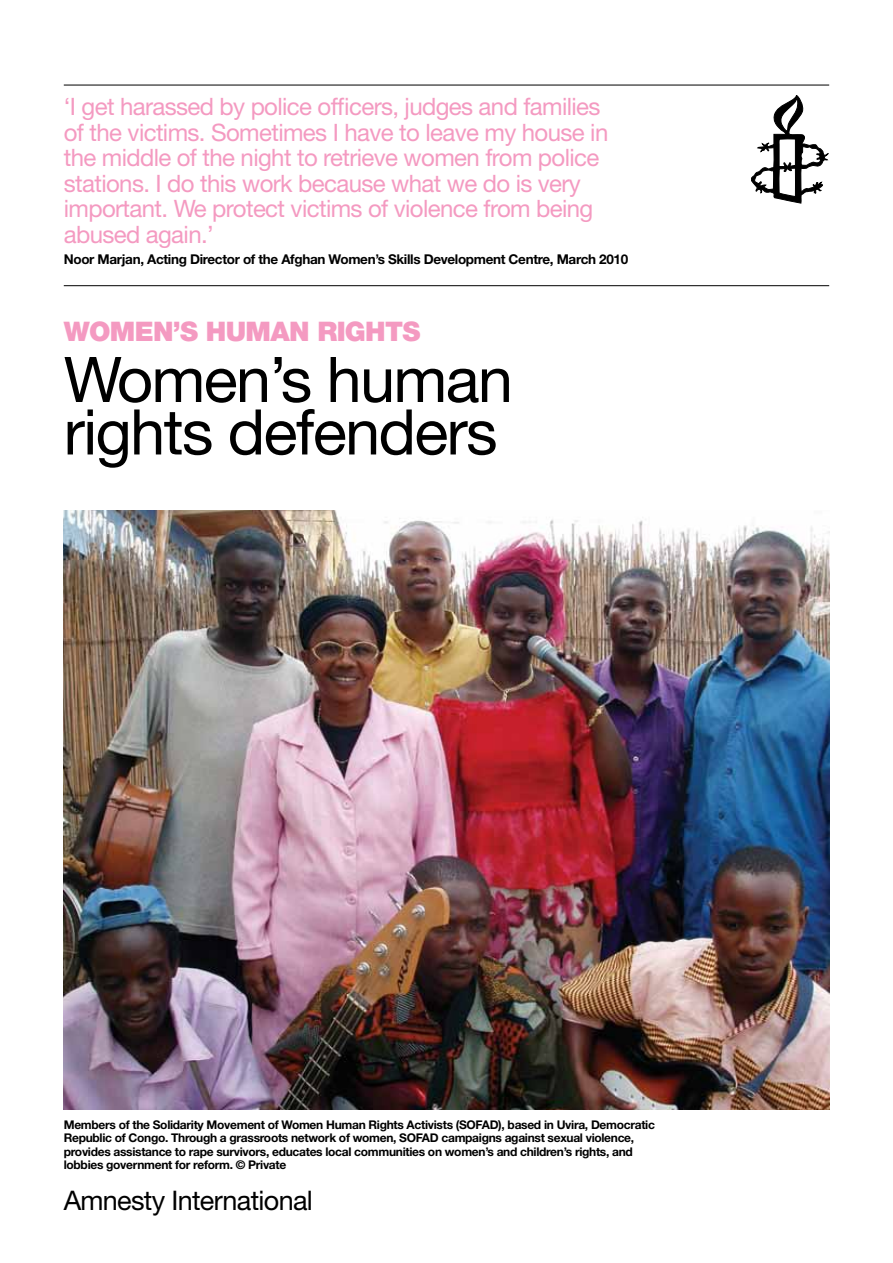
<style>
.page{position:relative;width:893px;height:1263px;background:#fff}
.page>*{position:absolute;margin:0;border:0;box-sizing:border-box;transform-origin:0 0}
.t1{font:63px/52.5px "Helvetica Neue";letter-spacing:-.025em;color:#000}
.t2{font:27px "Helvetica Neue";letter-spacing:-.025em;color:#000}
.t3{font:900 27px "Helvetica Neue";letter-spacing:-.025em;color:#f49ac1}
.t4{font:24px/25.5px "Helvetica Neue";letter-spacing:-.025em;color:#f49ac1}
.t5{font:700 13.5px "Helvetica Neue";letter-spacing:-.025em;color:#000}
.t6{font:700 12px/13.5px "Helvetica Neue";letter-spacing:-.025em;color:#000}
</style>
<div class="page">
<img style="left:64px;top:510px;width:765px;height:600px">
<hr style="left:64px;top:285px;width:765px;height:1px;background:#000">
<hr style="left:64px;top:85px;width:765px;height:1px;background:#000">
<svg style="left:751px;top:95px;width:77px;height:108px"></svg>
<p class="t4" style="left:64px;top:94px;width:546px">‘I get harassed by police officers, judges and families of the victims. Sometimes I have to leave my house in the middle of the night to retrieve women from police stations. I do this work because what we do is very important. We protect victims of violence from being abused again.’</p>
<p class="t5" style="left:64px;top:250px;width:566px">Noor Marjan, Acting Director of the Afghan Women’s Skills Development Centre, March 2010</p>
<h2 class="t3" style="left:64px;top:315px;width:358px">WOMEN’S HUMAN RIGHTS</h2>
<h1 class="t1" style="left:64px;top:352px;width:451px">women’s human rights defenders</h1>
<p class="t6" style="left:64px;top:1117px;width:593px">Members of the Solidarity Movement of Women Human Rights Activists (SOFAD), based in Uvira, Democratic Republic of Congo. Through a grassroots network of women, SOFAD campaigns against sexual violence, provides assistance to rape survivors, educates local communities on women’s and children’s rights, and lobbies government for reform. © Private</p>
<h2 class="t2" style="left:64px;top:1184px;width:251px">Amnesty International</h2>
</div>
